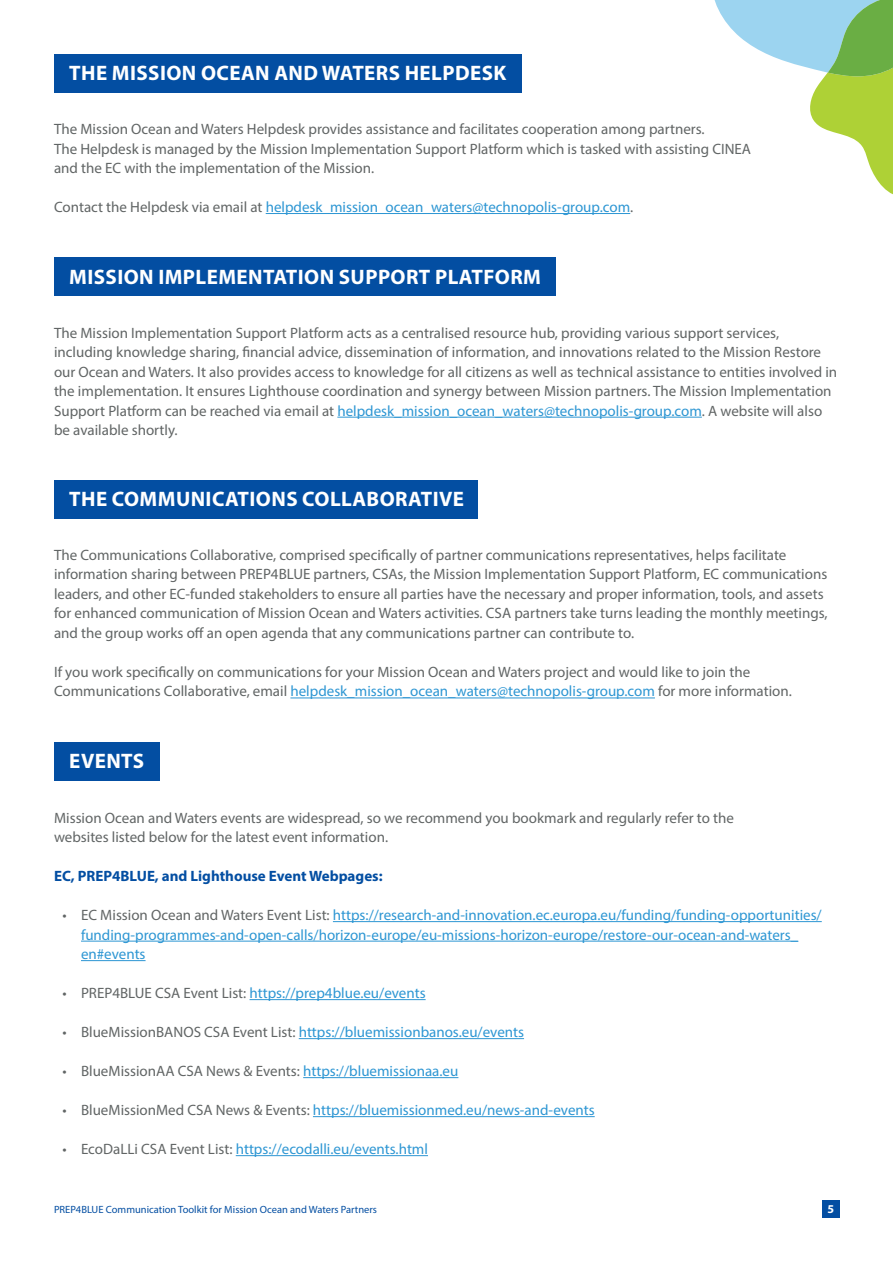
<style>
.page{position:relative;width:893px;height:1263px;background:#fff}
.page>*{position:absolute;margin:0;border:0;box-sizing:border-box;transform-origin:0 0}
.t1{font:700 21px "Myriad Pro";letter-spacing:.02em;color:#fff}
.t2{font:15px/19.5px "Myriad Pro";color:#616565}
.t3{font:15px/19.5px "Myriad Pro";color:#2d96d3}
.t4{font:700 15px "Myriad Pro";color:#034ea2}
.t5{font:700 12px "Myriad Pro";color:#fff}
.t6{font:10.5px "Myriad Pro";color:#034ea2}
.s1{color:#616565}
.s2{color:#2d96d3}
</style>
<div class="page">
<div style="left:822px;top:1201px;width:17px;height:17px;background:#034ea2"></div>
<div style="left:54px;top:480px;width:423px;height:38px;background:#034ea2"></div>
<hr style="left:290px;top:697px;width:365px;height:1px;background:#2d96d3">
<div style="left:54px;top:54px;width:468px;height:38px;background:#034ea2"></div>
<hr style="left:266px;top:213px;width:364px;height:1px;background:#2d96d3">
<div style="left:54px;top:258px;width:502px;height:38px;background:#034ea2"></div>
<hr style="left:337px;top:417px;width:365px;height:1px;background:#2d96d3">
<svg style="left:714px;top:0;width:179px;height:195px"></svg>
<hr style="left:333px;top:921px;width:489px;height:1px;background:#2d96d3">
<hr style="left:81px;top:941px;width:717px;height:1px;background:#2d96d3">
<hr style="left:81px;top:960px;width:65px;height:1px;background:#2d96d3">
<hr style="left:250px;top:999px;width:176px;height:1px;background:#2d96d3">
<hr style="left:299px;top:1038px;width:225px;height:1px;background:#2d96d3">
<hr style="left:303px;top:1077px;width:155px;height:1px;background:#2d96d3">
<hr style="left:313px;top:1116px;width:282px;height:1px;background:#2d96d3">
<hr style="left:236px;top:1155px;width:192px;height:1px;background:#2d96d3">
<div style="left:54px;top:743px;width:106px;height:38px;background:#034ea2"></div>
<h1 class="t1" style="left:69px;top:59px;width:439px">THE MISSION OCEAN AND WATERS HELPDESK</h1>
<p class="t2" style="left:54px;top:119px;width:699px">The Mission Ocean and Waters Helpdesk provides assistance and facilitates cooperation among partners.<br>The Helpdesk is managed by the Mission Implementation Support Platform which is tasked with assisting CINEA and the EC with the implementation of the Mission.</p>
<p class="t3" style="left:54px;top:197px;width:581px"><span class="s1">Contact the Helpdesk via email at</span> helpdesk_mission_ocean_waters@technopolis-group.com<span class="s1">.</span></p>
<h1 class="t1" style="left:69px;top:263px;width:473px">MISSION IMPLEMENTATION SUPPORT PLATFORM</h1>
<p class="t2" style="left:54px;top:323px;width:785px">The Mission Implementation Support Platform acts as a centralised resource hub, providing various support services, including knowledge sharing, financial advice, dissemination of information, and innovations related to the Mission Restore our Ocean and Waters. It also provides access to knowledge for all citizens as well as technical assistance to entities involved in the implementation. It ensures Lighthouse coordination and synergy between Mission partners. The Mission Implementation Support Platform can be reached via email at <span class="s2">helpdesk_mission_ocean_waters@technopolis-group.com</span>. A website will also be available shortly.</p>
<h1 class="t1" style="left:69px;top:485px;width:396px">THE COMMUNICATIONS COLLABORATIVE</h1>
<p class="t2" style="left:54px;top:545px;width:775px">The Communications Collaborative, comprised specifically of partner communications representatives, helps facilitate information sharing between PREP4BLUE partners, CSAs, the Mission Implementation Support Platform, EC communications leaders, and other EC-funded stakeholders to ensure all parties have the necessary and proper information, tools, and assets for enhanced communication of Mission Ocean and Waters activities. CSA partners take turns leading the monthly meetings, and the group works off an open agenda that any communications partner can contribute to.</p>
<p class="t2" style="left:54px;top:662px;width:739px">If you work specifically on communications for your Mission Ocean and Waters project and would like to join the<br>Communications Collaborative, email <span class="s2">helpdesk_mission_ocean_waters@technopolis-group.com</span> for more information.</p>
<h1 class="t1" style="left:69px;top:748px;width:76px">EVENTS</h1>
<p class="t2" style="left:54px;top:807px;width:681px">Mission Ocean and Waters events are widespread, so we recommend you bookmark and regularly refer to the websites listed below for the latest event information.</p>
<p class="t4" style="left:54px;top:866px;width:330px">EC, PREP4BLUE, and Lighthouse Event Webpages:</p>
<p class="t3" style="left:81px;top:905px;width:742px;text-indent:-18px"><span class="s1">• EC Mission Ocean and Waters Event List:</span> https://research-and-innovation.ec.europa.eu/funding/funding-opportunities/ funding-programmes-and-open-calls/horizon-europe/eu-missions-horizon-europe/restore-our-ocean-and-waters_ en#events</p>
<p class="t3" style="left:63px;top:983px;width:365px"><span class="s1">• PREP4BLUE CSA Event List:</span> https://prep4blue.eu/events</p>
<p class="t3" style="left:63px;top:1022px;width:463px"><span class="s1">• BlueMissionBANOS CSA Event List:</span> https://bluemissionbanos.eu/events</p>
<p class="t2" style="left:63px;top:1061px;width:397px">• BlueMissionAA CSA News &amp; Events: <span class="s2">https://bluemissionaa.eu</span></p>
<p class="t3" style="left:63px;top:1100px;width:534px"><span class="s1">• BlueMissionMed CSA News &amp; Events:</span> https://bluemissionmed.eu/news-and-events</p>
<p class="t3" style="left:63px;top:1139px;width:367px"><span class="s1">• EcoDaLLi CSA Event List:</span> https://ecodalli.eu/events.html</p>
<p class="t6" style="left:54px;top:1203px;width:325px">PREP4BLUE Communication Toolkit for Mission Ocean and Waters Partners</p>
<p class="t5" style="left:828px;top:1201px;width:8px">5</p>
</div>
